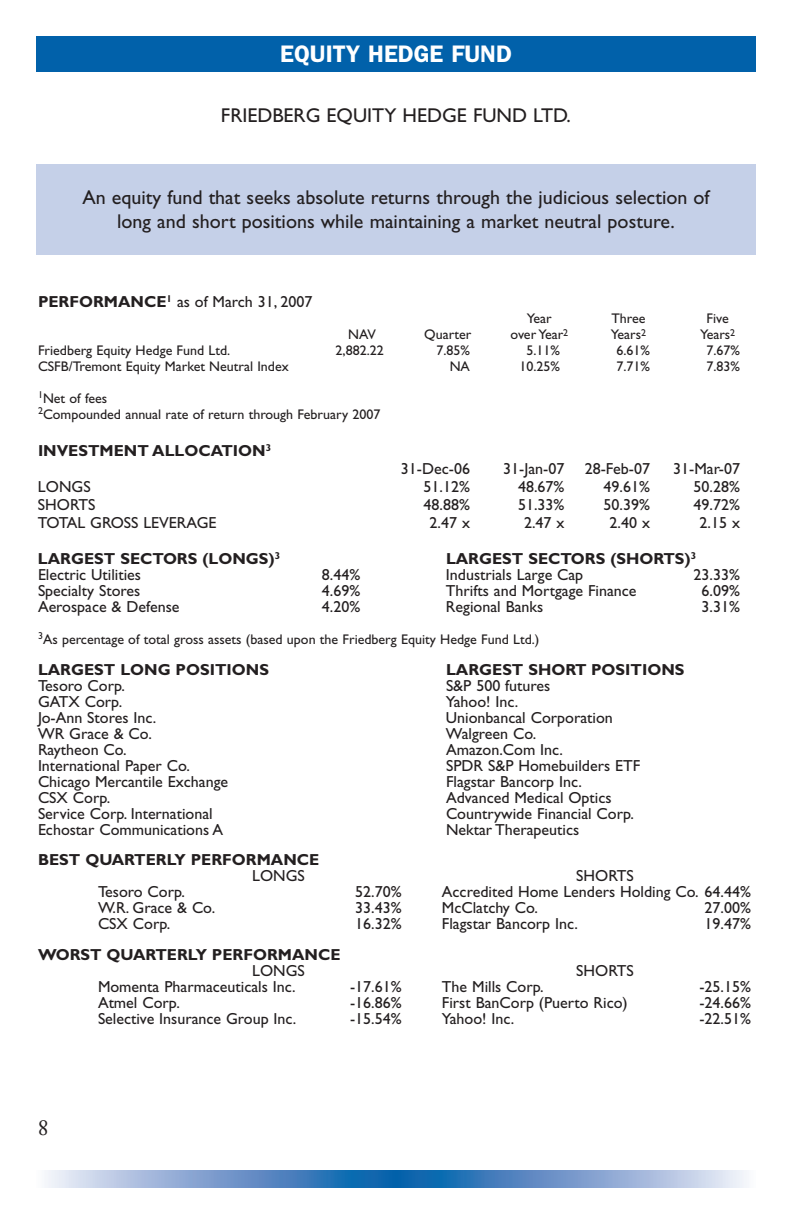
<style>
.page{position:relative;width:792px;height:1224px;background:#fff}
.page>*{position:absolute;margin:0;border:0;box-sizing:border-box;transform-origin:0 0}
.t1{font:600 24px "Franklin Gothic";color:#fff}
.t2{font:20px/24px "Gill Sans";color:#231f20;text-align:center}
.t3{font:16px "Gill Sans";color:#231f20}
.t4{font:700 16px "Gill Sans";color:#231f20}
.t5{font:14px/16px "Gill Sans";color:#231f20}
.s1{font-weight:700}
</style>
<div class="page">
<div style="left:297px;top:1170px;width:198px;height:18px;background:#447cbb"></div>
<div style="left:304px;top:1170px;width:184px;height:18px;background:#407aba"></div>
<div style="left:311px;top:1170px;width:170px;height:18px;background:#3777b8"></div>
<div style="left:314px;top:1170px;width:164px;height:18px;background:#3376b8"></div>
<div style="left:317px;top:1170px;width:158px;height:18px;background:#2f76b7"></div>
<div style="left:321px;top:1170px;width:150px;height:18px;background:#2a74b6"></div>
<div style="left:324px;top:1170px;width:144px;height:18px;background:#2674b6"></div>
<div style="left:331px;top:1170px;width:130px;height:18px;background:#2071b5"></div>
<div style="left:335px;top:1170px;width:122px;height:18px;background:#1970b4"></div>
<div style="left:341px;top:1170px;width:110px;height:18px;background:#136fb3"></div>
<div style="left:345px;top:1170px;width:102px;height:18px;background:#0e6db2"></div>
<div style="left:350px;top:1170px;width:92px;height:18px;background:#0a6cb1"></div>
<div style="left:364px;top:1170px;width:64px;height:18px;background:#0e68af"></div>
<div style="left:371px;top:1170px;width:50px;height:18px;background:#1267ae"></div>
<div style="left:379px;top:1170px;width:34px;height:18px;background:#0e65ad"></div>
<div style="left:383px;top:1170px;width:26px;height:18px;background:#0a64ac"></div>
<div style="left:389px;top:1170px;width:14px;height:18px;background:#0662ab"></div>
<div style="left:393px;top:1170px;width:6px;height:18px;background:#0261aa"></div>
<div style="left:36px;top:36px;width:720px;height:36px;background:#0161aa"></div>
<div style="left:36px;top:164px;width:720px;height:91px;background:#c5d0e8"></div>
<h1 class="t1" style="left:280px;top:45px;width:233px">EQUITY HEDGE FUND</h1>
<p class="t2" style="left:221px;top:105px;width:352px">FRIEDBERG EQUITY HEDGE FUND LTD.</p>
<p class="t2" style="left:82px;top:188px;width:629px">An equity fund that seeks absolute returns through the judicious selection of long and short positions while maintaining a market neutral posture.</p>
<p class="t3" style="left:38px;top:296px;width:276px"><span class="s1">PERFORMANCE</span><sup>1</sup> as of March 31, 2007</p>
<p class="t5" style="left:527px;top:312px;width:26px">Year</p>
<p class="t5" style="left:611px;top:312px;width:36px">Three</p>
<p class="t5" style="left:707px;top:312px;width:24px">Five</p>
<p class="t5" style="left:348px;top:328px;width:29px">NAV</p>
<p class="t5" style="left:424px;top:328px;width:49px">Quarter</p>
<p class="t5" style="left:511px;top:328px;width:59px">over Year<sup>2</sup></p>
<p class="t5" style="left:611px;top:328px;width:37px">Years<sup>2</sup></p>
<p class="t5" style="left:700px;top:328px;width:37px">Years<sup>2</sup></p>
<p class="t5" style="left:38px;top:344px;width:194px">Friedberg Equity Hedge Fund Ltd.</p>
<p class="t5" style="left:336px;top:344px;width:50px">2,882.22</p>
<p class="t5" style="left:436px;top:344px;width:35px">7.85%</p>
<p class="t5" style="left:526px;top:344px;width:35px">5.11%</p>
<p class="t5" style="left:616px;top:344px;width:35px">6.61%</p>
<p class="t5" style="left:706px;top:344px;width:35px">7.67%</p>
<p class="t5" style="left:38px;top:360px;width:252px">CSFB/Tremont Equity Market Neutral Index</p>
<p class="t5" style="left:450px;top:360px;width:22px">NA</p>
<p class="t5" style="left:519px;top:360px;width:42px">10.25%</p>
<p class="t5" style="left:616px;top:360px;width:35px">7.71%</p>
<p class="t5" style="left:706px;top:360px;width:35px">7.83%</p>
<p class="t5" style="left:38px;top:392px;width:344px"><sup>1</sup>Net of fees<br><sup>2</sup>Compounded annual rate of return through February 2007</p>
<p class="t4" style="left:38px;top:445px;width:235px">INVESTMENT ALLOCATION<sup>3</sup></p>
<p class="t3" style="left:401px;top:463px;width:71px">31-Dec-06</p>
<p class="t3" style="left:503px;top:463px;width:63px">31-Jan-07</p>
<p class="t3" style="left:585px;top:463px;width:67px">28-Feb-07</p>
<p class="t3" style="left:673px;top:463px;width:68px">31-Mar-07</p>
<p class="t3" style="left:38px;top:481px;width:54px">LONGS</p>
<p class="t3" style="left:424px;top:481px;width:48px">51.12%</p>
<p class="t3" style="left:518px;top:481px;width:48px">48.67%</p>
<p class="t3" style="left:604px;top:481px;width:48px">49.61%</p>
<p class="t3" style="left:694px;top:481px;width:48px">50.28%</p>
<p class="t3" style="left:38px;top:499px;width:59px">SHORTS</p>
<p class="t3" style="left:424px;top:499px;width:48px">48.88%</p>
<p class="t3" style="left:518px;top:499px;width:48px">51.33%</p>
<p class="t3" style="left:604px;top:499px;width:48px">50.39%</p>
<p class="t3" style="left:694px;top:499px;width:48px">49.72%</p>
<p class="t3" style="left:38px;top:517px;width:180px">TOTAL GROSS LEVERAGE</p>
<p class="t3" style="left:430px;top:517px;width:42px">2.47 x</p>
<p class="t3" style="left:524px;top:517px;width:42px">2.47 x</p>
<p class="t3" style="left:610px;top:517px;width:42px">2.40 x</p>
<p class="t3" style="left:700px;top:517px;width:42px">2.15 x</p>
<p class="t4" style="left:38px;top:553px;width:244px">LARGEST SECTORS (LONGS)<sup>3</sup></p>
<p class="t4" style="left:446px;top:553px;width:252px">LARGEST SECTORS (SHORTS)<sup>3</sup></p>
<p class="t3" style="left:38px;top:569px;width:105px">Electric Utilities</p>
<p class="t3" style="left:322px;top:569px;width:40px">8.44%</p>
<p class="t3" style="left:446px;top:569px;width:139px">Industrials Large Cap</p>
<p class="t3" style="left:694px;top:569px;width:48px">23.33%</p>
<p class="t3" style="left:38px;top:585px;width:104px">Specialty Stores</p>
<p class="t3" style="left:322px;top:585px;width:40px">4.69%</p>
<p class="t3" style="left:446px;top:585px;width:192px">Thrifts and Mortgage Finance</p>
<p class="t3" style="left:702px;top:585px;width:40px">6.09%</p>
<p class="t3" style="left:38px;top:601px;width:143px">Aerospace &amp; Defense</p>
<p class="t3" style="left:322px;top:601px;width:40px">4.20%</p>
<p class="t3" style="left:446px;top:601px;width:99px">Regional Banks</p>
<p class="t3" style="left:702px;top:601px;width:40px">3.31%</p>
<p class="t5" style="left:38px;top:633px;width:503px"><sup>3</sup>As percentage of total gross assets (based upon the Friedberg Equity Hedge Fund Ltd.)</p>
<p class="t4" style="left:38px;top:664px;width:233px">LARGEST LONG POSITIONS</p>
<p class="t4" style="left:446px;top:664px;width:240px">LARGEST SHORT POSITIONS</p>
<p class="t3" style="left:38px;top:680px;width:89px">Tesoro Corp.</p>
<p class="t3" style="left:446px;top:680px;width:106px">S&amp;P 500 futures</p>
<p class="t3" style="left:38px;top:696px;width:86px">GATX Corp.</p>
<p class="t3" style="left:446px;top:696px;width:74px">Yahoo! Inc.</p>
<p class="t3" style="left:38px;top:712px;width:120px">Jo-Ann Stores Inc.</p>
<p class="t3" style="left:446px;top:712px;width:168px">Unionbancal Corporation</p>
<p class="t3" style="left:38px;top:728px;width:115px">WR Grace &amp; Co.</p>
<p class="t3" style="left:446px;top:728px;width:92px">Walgreen Co.</p>
<p class="t3" style="left:38px;top:744px;width:90px">Raytheon Co.</p>
<p class="t3" style="left:446px;top:744px;width:119px">Amazon.Com Inc.</p>
<p class="t3" style="left:38px;top:760px;width:153px">International Paper Co.</p>
<p class="t3" style="left:446px;top:760px;width:196px">SPDR S&amp;P Homebuilders ETF</p>
<p class="t3" style="left:38px;top:776px;width:192px">Chicago Mercantile Exchange</p>
<p class="t3" style="left:446px;top:776px;width:137px">Flagstar Bancorp Inc.</p>
<p class="t3" style="left:38px;top:792px;width:74px">CSX Corp.</p>
<p class="t3" style="left:446px;top:792px;width:167px">Advanced Medical Optics</p>
<p class="t3" style="left:38px;top:808px;width:176px">Service Corp. International</p>
<p class="t3" style="left:446px;top:808px;width:190px">Countrywide Financial Corp.</p>
<p class="t3" style="left:38px;top:824px;width:187px">Echostar Communications A</p>
<p class="t3" style="left:446px;top:824px;width:135px">Nektar Therapeutics</p>
<p class="t4" style="left:38px;top:854px;width:283px">BEST QUARTERLY PERFORMANCE</p>
<p class="t3" style="left:252px;top:870px;width:54px">LONGS</p>
<p class="t3" style="left:576px;top:870px;width:59px">SHORTS</p>
<p class="t3" style="left:98px;top:886px;width:89px">Tesoro Corp.</p>
<p class="t3" style="left:355px;top:886px;width:48px">52.70%</p>
<p class="t3" style="left:442px;top:886px;width:310px">Accredited Home Lenders Holding Co. 64.44%</p>
<p class="t3" style="left:98px;top:902px;width:119px">W.R. Grace &amp; Co.</p>
<p class="t3" style="left:355px;top:902px;width:48px">33.43%</p>
<p class="t3" style="left:442px;top:902px;width:98px">McClatchy Co.</p>
<p class="t3" style="left:705px;top:902px;width:48px">27.00%</p>
<p class="t3" style="left:98px;top:918px;width:74px">CSX Corp.</p>
<p class="t3" style="left:355px;top:918px;width:48px">16.32%</p>
<p class="t3" style="left:442px;top:918px;width:137px">Flagstar Bancorp Inc.</p>
<p class="t3" style="left:705px;top:918px;width:48px">19.47%</p>
<p class="t4" style="left:38px;top:949px;width:304px">WORST QUARTERLY PERFORMANCE</p>
<p class="t3" style="left:252px;top:965px;width:54px">LONGS</p>
<p class="t3" style="left:576px;top:965px;width:59px">SHORTS</p>
<p class="t3" style="left:98px;top:981px;width:199px">Momenta Pharmaceuticals Inc.</p>
<p class="t3" style="left:350px;top:981px;width:53px">-17.61%</p>
<p class="t3" style="left:442px;top:981px;width:103px">The Mills Corp.</p>
<p class="t3" style="left:699px;top:981px;width:53px">-25.15%</p>
<p class="t3" style="left:98px;top:997px;width:83px">Atmel Corp.</p>
<p class="t3" style="left:350px;top:997px;width:53px">-16.86%</p>
<p class="t3" style="left:442px;top:997px;width:187px">First BanCorp (Puerto Rico)</p>
<p class="t3" style="left:699px;top:997px;width:53px">-24.66%</p>
<p class="t3" style="left:98px;top:1013px;width:200px">Selective Insurance Group Inc.</p>
<p class="t3" style="left:350px;top:1013px;width:53px">-15.54%</p>
<p class="t3" style="left:442px;top:1013px;width:74px">Yahoo! Inc.</p>
<p class="t3" style="left:699px;top:1013px;width:53px">-22.51%</p>
</div>
